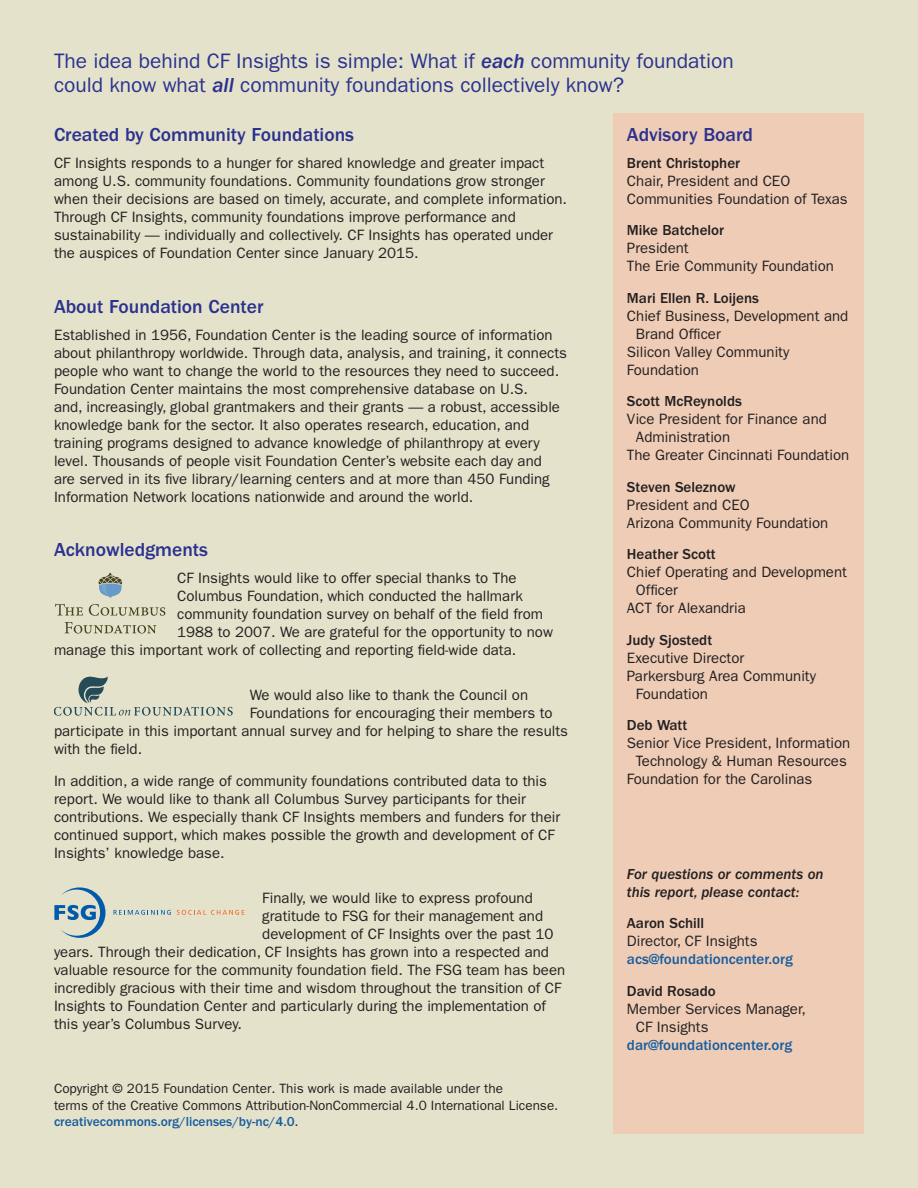
<style>
.page{position:relative;width:918px;height:1188px;background:#e5e2cb}
.page>*{position:absolute;margin:0;border:0;box-sizing:border-box;transform-origin:0 0}
.t1{font:21px/24px "ITC Franklin Gothic Std";color:#2a328e}
.t2{font:500 19.5px "ITC Franklin Gothic Std";color:#2a328e}
.t3{font:15px/18px "ITC Franklin Gothic Std";color:#231f20}
.t4{font:500 15px "ITC Franklin Gothic Std";color:#231f20}
.t5{font:15px/18px "ITC Franklin Gothic Std Med It";color:#231f20}
.t6{font:500 15px "ITC Franklin Gothic Std";color:#175d9e}
.t7{font:13.5px/16.5px "ITC Franklin Gothic Std";color:#231f20}
.s1{font-family:"ITC Franklin Gothic Std Med It"}
.s2{font-weight:500;color:#175d9e}
</style>
<div class="page">
<div style="left:613px;top:114px;width:251px;height:1020px;background:#eeccb6"></div>
<svg style="left:99px;top:573px;width:23px;height:25px"></svg>
<svg style="left:55px;top:604px;width:110px;height:12px"></svg>
<svg style="left:65px;top:622px;width:91px;height:12px"></svg>
<svg style="left:54px;top:676px;width:179px;height:40px"></svg>
<svg style="left:54px;top:887px;width:52px;height:51px"></svg>
<svg style="left:114px;top:910px;width:57px;height:5px"></svg>
<svg style="left:177px;top:910px;width:67px;height:5px"></svg>
<h1 class="t1" style="left:54px;top:49px;width:681px">The idea behind CF Insights is simple: What if <span class="s1">each</span> community foundation could know what <span class="s1">all</span> community foundations collectively know?</h1>
<h2 class="t2" style="left:54px;top:123px;width:302px">Created by Community Foundations</h2>
<p class="t3" style="left:54px;top:154px;width:515px">CF Insights responds to a hunger for shared knowledge and greater impact among U.S. community foundations. Community foundations grow stronger when their decisions are based on timely, accurate, and complete information.<br>Through CF Insights, community foundations improve performance and sustainability — individually and collectively. CF Insights has operated under the auspices of Foundation Center since January 2015.</p>
<h2 class="t2" style="left:54px;top:295px;width:211px">About Foundation Center</h2>
<p class="t3" style="left:54px;top:326px;width:514px">Established in 1956, Foundation Center is the leading source of information about philanthropy worldwide. Through data, analysis, and training, it connects people who want to change the world to the resources they need to succeed.<br>Foundation Center maintains the most comprehensive database on U.S.<br>and, increasingly, global grantmakers and their grants — a robust, accessible knowledge bank for the sector. It also operates research, education, and training programs designed to advance knowledge of philanthropy at every level. Thousands of people visit Foundation Center’s website each day and<br>are served in its five library/learning centers and at more than 450 Funding Information Network locations nationwide and around the world.</p>
<h2 class="t2" style="left:54px;top:539px;width:156px">Acknowledgments</h2>
<p class="t3" style="left:177px;top:569px;width:341px">CF Insights would like to offer special thanks to The</p>
<p class="t3" style="left:177px;top:587px;width:347px">Columbus Foundation, which conducted the hallmark</p>
<p class="t3" style="left:177px;top:605px;width:367px">community foundation survey on behalf of the field from</p>
<p class="t3" style="left:177px;top:623px;width:377px">1988 to 2007. We are grateful for the opportunity to now</p>
<p class="t3" style="left:54px;top:641px;width:464px">manage this important work of collecting and reporting field-wide data.</p>
<p class="t3" style="left:250px;top:686px;width:280px">We would also like to thank the Council on</p>
<p class="t3" style="left:250px;top:704px;width:304px">Foundations for encouraging their members to</p>
<p class="t3" style="left:54px;top:722px;width:516px">participate in this important annual survey and for helping to share the results</p>
<p class="t3" style="left:54px;top:740px;width:90px">with the field.</p>
<p class="t3" style="left:54px;top:772px;width:508px">In addition, a wide range of community foundations contributed data to this report. We would like to thank all Columbus Survey participants for their contributions. We especially thank CF Insights members and funders for their continued support, which makes possible the growth and development of CF Insights’ knowledge base.</p>
<p class="t3" style="left:262px;top:889px;width:272px">Finally, we would like to express profound</p>
<p class="t3" style="left:262px;top:907px;width:282px">gratitude to FSG for their management and</p>
<p class="t3" style="left:262px;top:925px;width:293px">development of CF Insights over the past 10</p>
<p class="t3" style="left:54px;top:943px;width:497px">years. Through their dedication, CF Insights has grown into a respected and</p>
<p class="t3" style="left:54px;top:961px;width:513px">valuable resource for the community foundation field. The FSG team has been</p>
<p class="t3" style="left:54px;top:979px;width:509px">incredibly gracious with their time and wisdom throughout the transition of CF</p>
<p class="t3" style="left:54px;top:997px;width:494px">Insights to Foundation Center and particularly during the implementation of</p>
<p class="t3" style="left:54px;top:1015px;width:189px">this year’s Columbus Survey.</p>
<p class="t7" style="left:54px;top:1081px;width:506px">Copyright © 2015 Foundation Center. This work is made available under the<br>terms of the Creative Commons Attribution-NonCommercial 4.0 International License. <span class="s2">creativecommons.org/licenses/by-nc/4.0</span>.</p>
<h2 class="t2" style="left:627px;top:123px;width:128px">Advisory Board</h2>
<p class="t4" style="left:627px;top:154px;width:115px">Brent Christopher</p>
<p class="t3" style="left:627px;top:172px;width:222px">Chair, President and CEO<br>Communities Foundation of Texas</p>
<p class="t4" style="left:627px;top:222px;width:99px">Mike Batchelor</p>
<p class="t3" style="left:627px;top:239px;width:208px">President<br>The Erie Community Foundation</p>
<p class="t4" style="left:627px;top:289px;width:134px">Mari Ellen R. Loijens</p>
<p class="t3" style="left:627px;top:307px;width:223px">Chief Business, Development and</p>
<p class="t3" style="left:636px;top:325px;width:86px">Brand Officer</p>
<p class="t3" style="left:627px;top:343px;width:164px">Silicon Valley Community</p>
<p class="t3" style="left:627px;top:361px;width:73px">Foundation</p>
<p class="t4" style="left:627px;top:393px;width:116px">Scott McReynolds</p>
<p class="t3" style="left:627px;top:410px;width:201px">Vice President for Finance and</p>
<p class="t3" style="left:636px;top:428px;width:96px">Administration</p>
<p class="t3" style="left:627px;top:446px;width:224px">The Greater Cincinnati Foundation</p>
<p class="t4" style="left:627px;top:478px;width:110px">Steven Seleznow</p>
<p class="t3" style="left:627px;top:496px;width:203px">President and CEO<br>Arizona Community Foundation</p>
<p class="t4" style="left:627px;top:546px;width:90px">Heather Scott</p>
<p class="t3" style="left:627px;top:563px;width:222px">Chief Operating and Development</p>
<p class="t3" style="left:636px;top:581px;width:43px">Officer</p>
<p class="t3" style="left:627px;top:599px;width:120px">ACT for Alexandria</p>
<p class="t4" style="left:627px;top:631px;width:87px">Judy Sjostedt</p>
<p class="t3" style="left:627px;top:649px;width:119px">Executive Director</p>
<p class="t3" style="left:627px;top:667px;width:191px">Parkersburg Area Community</p>
<p class="t3" style="left:636px;top:685px;width:73px">Foundation</p>
<p class="t4" style="left:627px;top:717px;width:62px">Deb Watt</p>
<p class="t3" style="left:627px;top:734px;width:225px">Senior Vice President, Information</p>
<p class="t3" style="left:636px;top:752px;width:212px">Technology &amp; Human Resources</p>
<p class="t3" style="left:627px;top:770px;width:187px">Foundation for the Carolinas</p>
<p class="t5" style="left:627px;top:865px;width:198px">For questions or comments on this report, please contact:</p>
<p class="t4" style="left:627px;top:915px;width:79px">Aaron Schill</p>
<p class="t3" style="left:627px;top:932px;width:132px">Director, CF Insights</p>
<p class="t6" style="left:627px;top:951px;width:167px">acs@foundationcenter.org</p>
<p class="t4" style="left:627px;top:982px;width:90px">David Rosado</p>
<p class="t3" style="left:636px;top:1000px;width:171px;text-indent:-9px">Member Services Manager,<br>CF Insights</p>
<p class="t6" style="left:627px;top:1036px;width:167px">dar@foundationcenter.org</p>
</div>
